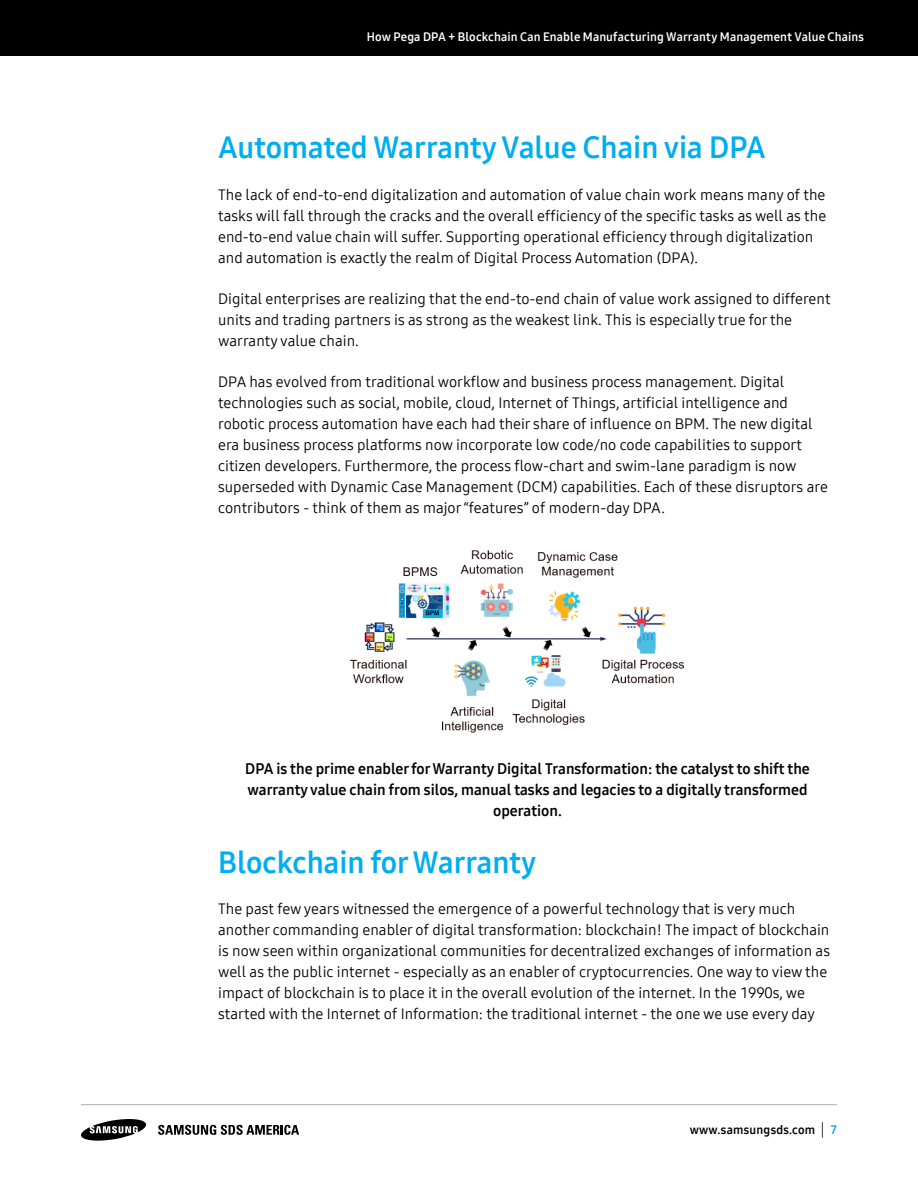
<style>
.page{position:relative;width:918px;height:1188px;background:#fff}
.page>*{position:absolute;margin:0;border:0;box-sizing:border-box;transform-origin:0 0}
.t1{font:30px "Samsung One UI Latin 700";color:#00aeef}
.t2{font:15px/21px "Samsung One UI Latin 400";color:#000}
.t3{font:15px/21px "Samsung One UI Latin 700";color:#000;text-align:center}
.t4{font:12px "Samsung One UI Latin 700";letter-spacing:.01em;color:#fff}
.t5{font:12px "Samsung One UI Latin 700";letter-spacing:.02em;color:#000}
.s1{font-family:"Samsung One UI Latin 400";font-size:15px}
.s2{color:#00a5e4}
</style>
<div class="page">
<div style="left:0;top:0;width:918px;height:55px;background:#000"></div>
<svg style="left:81px;top:1119px;width:66px;height:22px"></svg>
<svg style="left:158px;top:1125px;width:141px;height:10px"></svg>
<hr style="left:81px;top:1104px;width:756px;height:1px;background:#b2afb0">
<img style="left:349px;top:550px;width:335px;height:183px">
<p class="t4" style="left:367px;top:29px;width:499px">How Pega DPA + Blockchain Can Enable Manufacturing Warranty Management Value Chains</p>
<h1 class="t1" style="left:218px;top:128px;width:549px">Automated Warranty Value Chain via DPA</h1>
<p class="t2" style="left:218px;top:184px;width:610px">The lack of end-to-end digitalization and automation of value chain work means many of the tasks will fall through the cracks and the overall efficiency of the specific tasks as well as the end-to-end value chain will suffer. Supporting operational efficiency through digitalization and automation is exactly the realm of Digital Process Automation (DPA).</p>
<p class="t2" style="left:218px;top:288px;width:614px">Digital enterprises are realizing that the end-to-end chain of value work assigned to different units and trading partners is as strong as the weakest link. This is especially true for the warranty value chain.</p>
<p class="t2" style="left:218px;top:371px;width:611px">DPA has evolved from traditional workflow and business process management. Digital technologies such as social, mobile, cloud, Internet of Things, artificial intelligence and robotic process automation have each had their share of influence on BPM. The new digital era business process platforms now incorporate low code/no code capabilities to support citizen developers. Furthermore, the process flow-chart and swim-lane paradigm is now superseded with Dynamic Case Management (DCM) capabilities. Each of these disruptors are contributors - think of them as major “features” of modern-day DPA.</p>
<p class="t3" style="left:245px;top:759px;width:566px">DPA is the prime enabler for Warranty Digital Transformation: the catalyst to shift the warranty value chain from silos, manual tasks and legacies to a digitally transformed operation.</p>
<h1 class="t1" style="left:218px;top:842px;width:320px">Blockchain for Warranty</h1>
<p class="t2" style="left:218px;top:898px;width:614px">The past few years witnessed the emergence of a powerful technology that is very much another commanding enabler of digital transformation: blockchain! The impact of blockchain is now seen within organizational communities for decentralized exchanges of information as well as the public internet - especially as an enabler of cryptocurrencies. One way to view the impact of blockchain is to place it in the overall evolution of the internet. In the 1990s, we started with the Internet of Information: the traditional internet - the one we use every day</p>
<p class="t5" style="left:690px;top:1122px;width:149px">www.samsungsds.com <span class="s1">|</span> <span class="s2">7</span></p>
</div>
